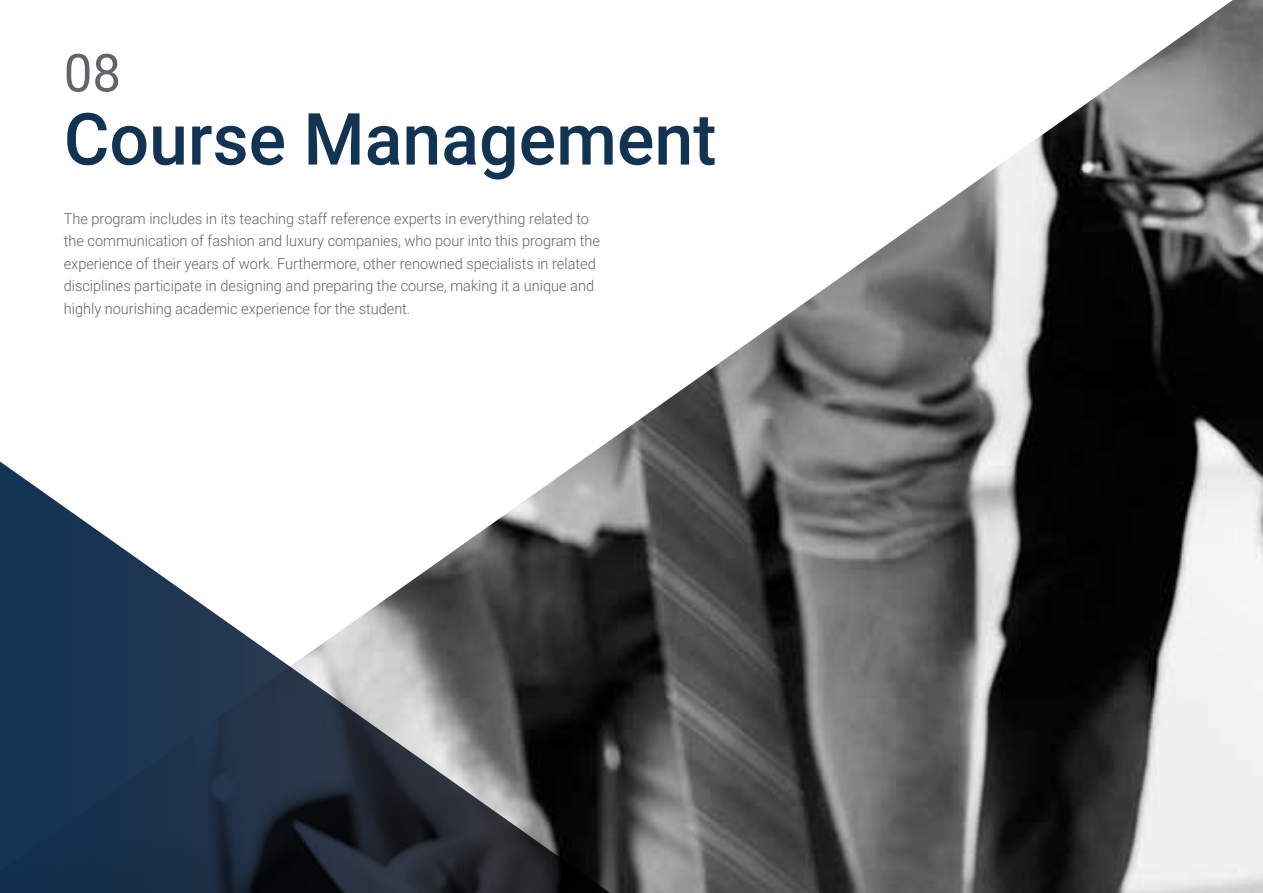
<style>
.page{position:relative;width:1263px;height:893px;background:#fff}
.page>*{position:absolute;margin:0;border:0;box-sizing:border-box;transform-origin:0 0}
.t1{font:500 72px "Roboto";color:#123352}
.t2{font:52.5px "Roboto";color:#61646a}
.t3{font:300 15px/22.5px "Roboto";color:#61646a}
</style>
<div class="page">
<img style="left:602px;top:0;width:661px;height:893px">
<svg style="left:0;top:446px;width:640px;height:447px"></svg>
<h2 class="t2" style="left:64px;top:36px;width:59px">08</h2>
<h1 class="t1" style="left:64px;top:89px;width:654px">Course Management</h1>
<p class="t3" style="left:64px;top:207px;width:538px">The program includes in its teaching staff reference experts in everything related to the communication of fashion and luxury companies, who pour into this program the experience of their years of work. Furthermore, other renowned specialists in related disciplines participate in designing and preparing the course, making it a unique and highly nourishing academic experience for the student.</p>
</div>
